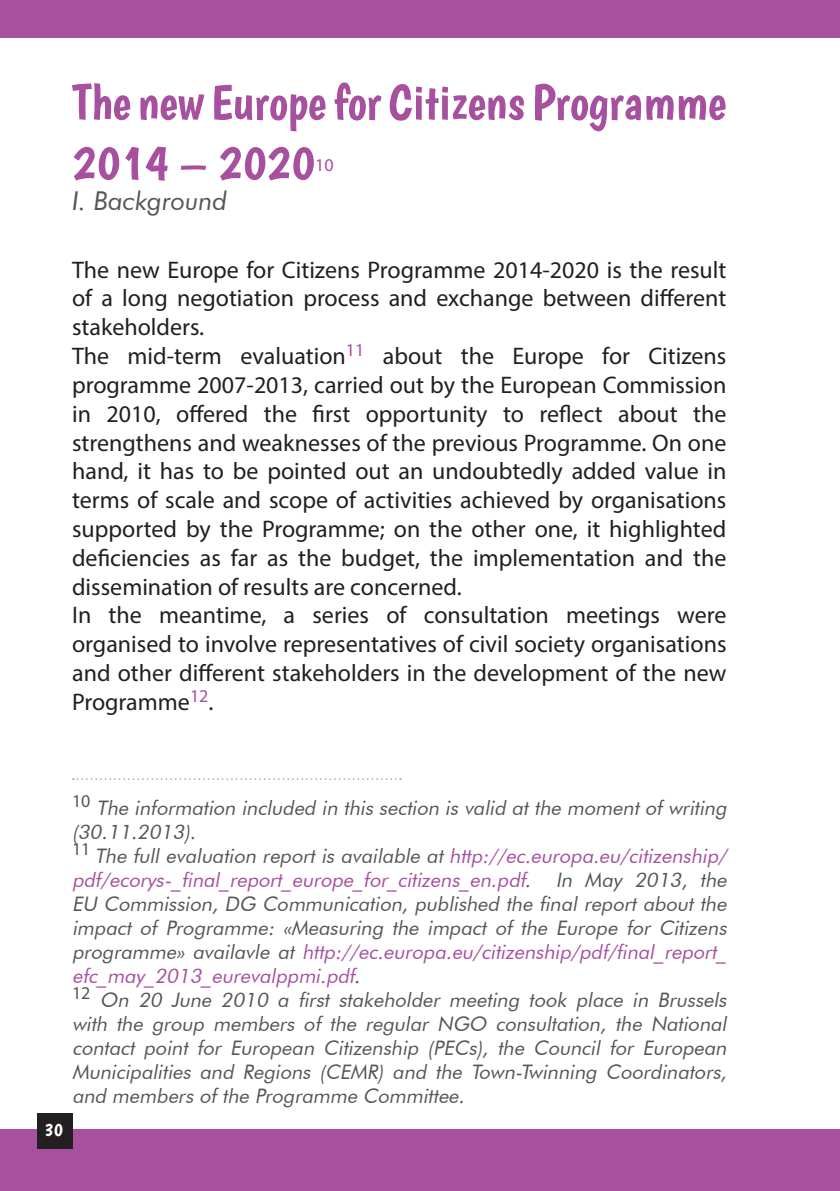
<style>
.page{position:relative;width:840px;height:1191px;background:#fff}
.page>*{position:absolute;margin:0;border:0;box-sizing:border-box;transform-origin:0 0}
.t1{font:50px/60px "Boogaloo";color:#a6509f}
.t2{font:italic 26px "Futura BT";color:#555657}
.t3{font:24px/28.8px "Myriad Pro";color:#231f20;text-align:justify}
.t4{font:italic 20px/24px "Futura BT";color:#555657}
.t5{font:19px "Boogaloo";color:#fff}
.t6{font:18px "Myriad Pro";color:#a6509f}
.s1{color:#a6509f}
</style>
<div class="page">
<div style="left:0;top:1129px;width:839px;height:62px;background:#a6509f"></div>
<div style="left:0;top:0;width:839px;height:37px;background:#a6509f"></div>
<div style="left:37px;top:1112px;width:36px;height:36px;background:#231f20"></div>
<svg style="left:73px;top:778px;width:328px;height:2px"></svg>
<p class="t1" style="left:72px;top:72px;width:655px">The new Europe for Citizens Programme<br>2014 – 2020</p>
<p class="t6" style="left:315px;top:154px;width:20px">10</p>
<p class="t2" style="left:72px;top:185px;width:157px">I. Background</p>
<p class="t3" style="left:72px;top:255px;width:655px">The new Europe for Citizens Programme 2014-2020 is the result of a long negotiation process and exchange between different stakeholders.</p>
<p class="t3" style="left:72px;top:341px;width:655px">The mid-term evaluation<sup>11</sup> about the Europe for Citizens programme 2007-2013, carried out by the European Commission in 2010, offered the first opportunity to reflect about the strengthens and weaknesses of the previous Programme. On one hand, it has to be pointed out an undoubtedly added value in terms of scale and scope of activities achieved by organisations supported by the Programme; on the other one, it highlighted deficiencies as far as the budget, the implementation and the dissemination of results are concerned.</p>
<p class="t3" style="left:72px;top:600px;width:655px">In the meantime, a series of consultation meetings were organised to involve representatives of civil society organisations and other different stakeholders in the development of the new Programme<sup>12</sup>.</p>
<p class="t5" style="left:44px;top:1118px;width:20px">30</p>
<p class="t4" style="left:72px;top:795px;width:659px"><sup>1</sup> <sup>0</sup> The information included in this section is valid at the moment of writing (30.11.2013).</p>
<p class="t4" style="left:72px;top:843px;width:659px"><sup>1</sup> <sup>1</sup> The full evaluation report is available at <span class="s1">http://ec.europa.eu/citizenship/ pdf/ecorys-_ final_ report_ europe_ for_ citizens_ en.pdf</span>. In May 2013, the EU Commission, DG Communication, published the final report about the impact of Programme: «Measuring the impact of the Europe for Citizens programme» availavle at <span class="s1">http://ec.europa.eu/citizenship/pdf/final_ report_ efc_ may_ 2013_ eurevalppmi.pdf</span>.</p>
<p class="t4" style="left:72px;top:987px;width:659px;text-align:justify"><sup>1</sup> <sup>2</sup> On 20 June 2010 a first stakeholder meeting took place in Brussels with the group members of the regular NGO consultation, the National contact point for European Citizenship (PECs), the Council for European Municipalities and Regions (CEMR) and the Town-Twinning Coordinators, and members of the Programme Committee.</p>
</div>
